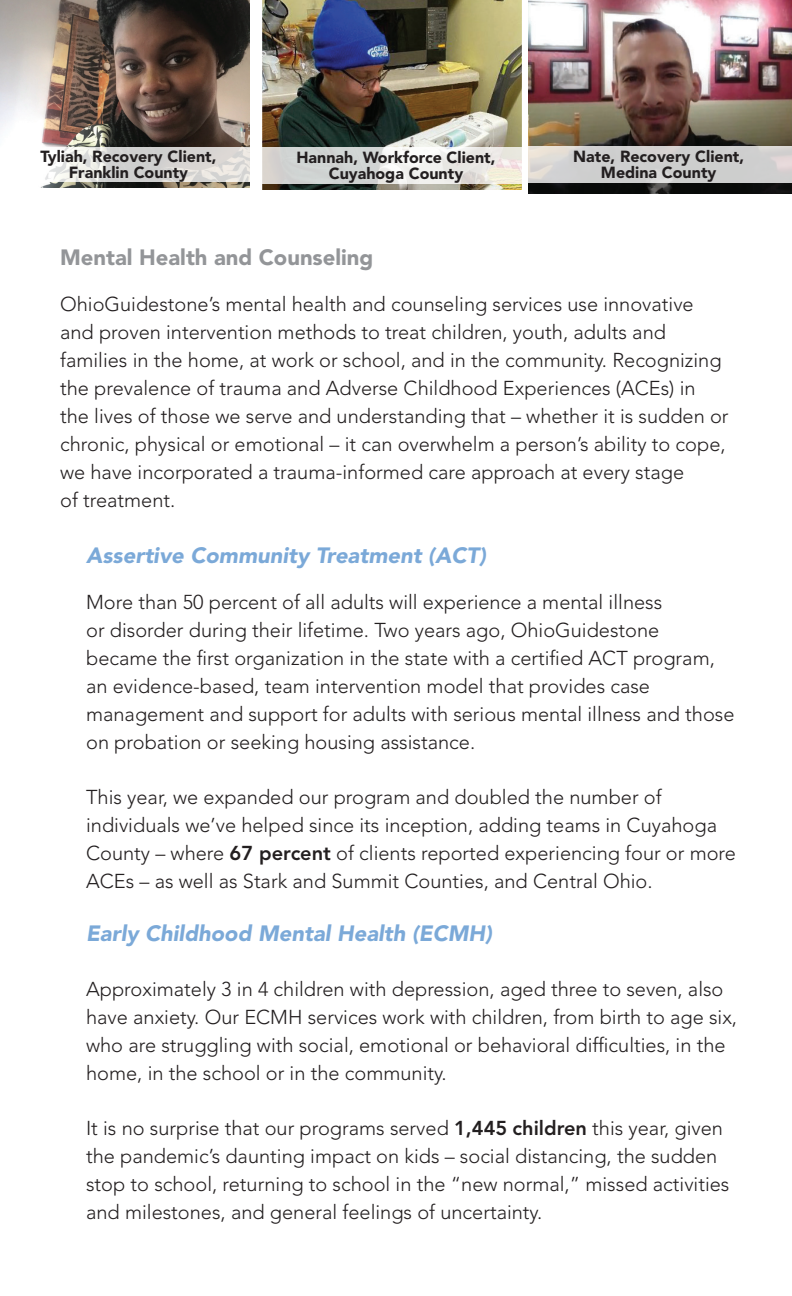
<style>
.page{position:relative;width:792px;height:1296px;background:#fff}
.page>*{position:absolute;margin:0;border:0;box-sizing:border-box;transform-origin:0 0}
.t1{font:italic 900 22px "Avenir LT Std";color:#7ba9d8}
.t2{font:900 22px "Avenir LT Std";color:#939598}
.t3{font:300 20px/28px "Avenir LT Std";color:#231f20}
.t4{font:900 16px/16px "Avenir LT Std";color:#231f20;text-align:center}
.s1{font-weight:800}
</style>
<div class="page">
<img style="left:528px;top:0;width:264px;height:193px">
<img style="left:262px;top:0;width:260px;height:189px">
<img style="left:0;top:0;width:249px;height:187px">
<svg style="left:1px;top:147px;width:249px;height:35px"></svg>
<svg style="left:262px;top:147px;width:260px;height:37px"></svg>
<svg style="left:528px;top:146px;width:264px;height:37px;background:#d1d0d0"></svg>
<p class="t4" style="left:40px;top:148px;width:178px">Tyliah, Recovery Client,<br>Franklin County</p>
<p class="t4" style="left:296px;top:149px;width:201px">Hannah, Workforce Client,<br>Cuyahoga County</p>
<p class="t4" style="left:573px;top:149px;width:172px">Nate, Recovery Client,<br>Medina County</p>
<p class="t2" style="left:60px;top:244px;width:315px">Mental Health and Counseling</p>
<p class="t3" style="left:60px;top:290px;width:670px">OhioGuidestone’s mental health and counseling services use innovative and proven intervention methods to treat children, youth, adults and families in the home, at work or school, and in the community. Recognizing the prevalence of trauma and Adverse Childhood Experiences (ACEs) in the lives of those we serve and understanding that – whether it is sudden or chronic, physical or emotional – it can overwhelm a person’s ability to cope, we have incorporated a trauma-informed care approach at every stage<br>of treatment.</p>
<p class="t1" style="left:86px;top:542px;width:401px">Assertive Community Treatment (ACT)</p>
<p class="t3" style="left:86px;top:588px;width:650px">More than 50 percent of all adults will experience a mental illness<br>or disorder during their lifetime. Two years ago, OhioGuidestone became the first organization in the state with a certified ACT program, an evidence-based, team intervention model that provides case management and support for adults with serious mental illness and those on probation or seeking housing assistance.</p>
<p class="t3" style="left:86px;top:783px;width:651px">This year, we expanded our program and doubled the number of individuals we’ve helped since its inception, adding teams in Cuyahoga County – where <span class="s1">67 percent</span> of clients reported experiencing four or more ACEs – as well as Stark and Summit Counties, and Central Ohio.</p>
<p class="t1" style="left:86px;top:920px;width:408px">Early Childhood Mental Health (ECMH)</p>
<p class="t3" style="left:86px;top:975px;width:653px">Approximately 3 in 4 children with depression, aged three to seven, also have anxiety. Our ECMH services work with children, from birth to age six, who are struggling with social, emotional or behavioral difficulties, in the home, in the school or in the community.</p>
<p class="t3" style="left:86px;top:1114px;width:645px">It is no surprise that our programs served <span class="s1">1,445 children</span> this year, given the pandemic’s daunting impact on kids – social distancing, the sudden stop to school, returning to school in the “new normal,” missed activities and milestones, and general feelings of uncertainty.</p>
</div>
